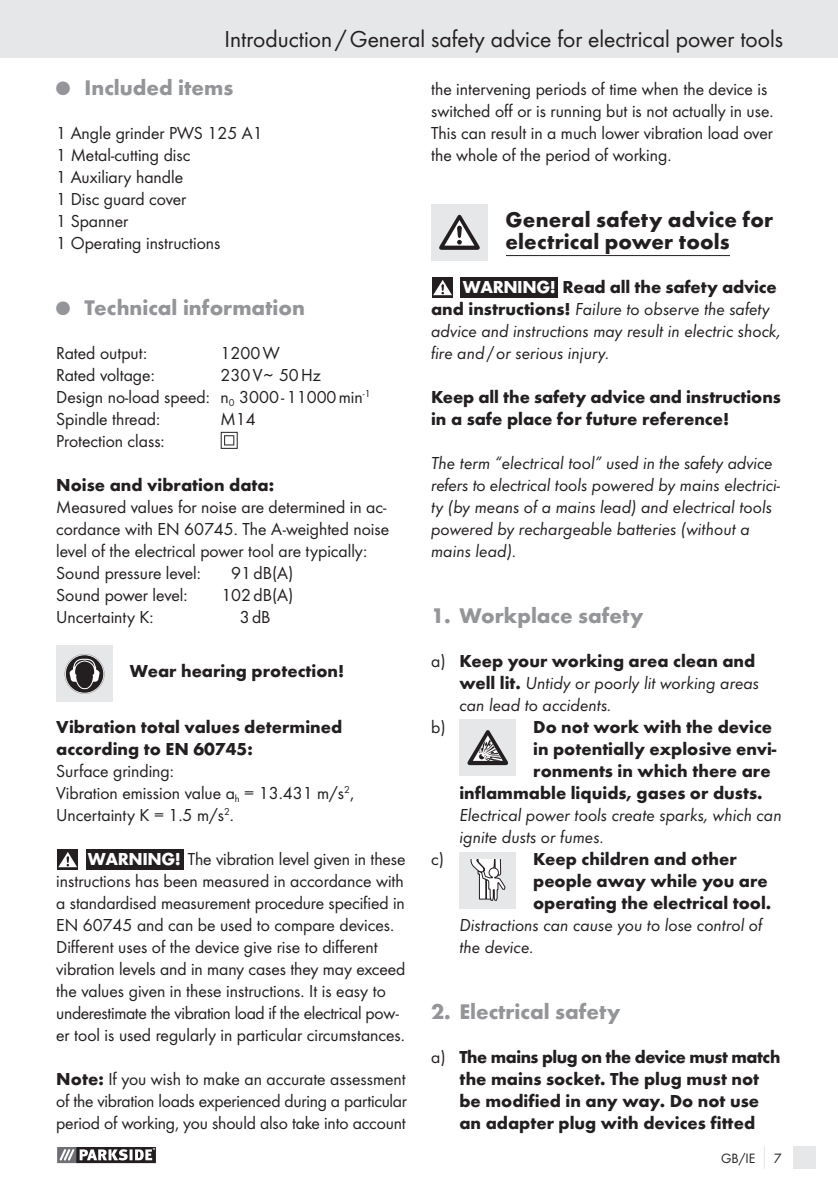
<style>
.page{position:relative;width:838px;height:1191px;background:#fff}
.page>*{position:absolute;margin:0;border:0;box-sizing:border-box;transform-origin:0 0}
.t1{font:24px "Futura Boo";color:#231f20}
.t2{font:700 22px "Futura";color:#939598}
.t3{font:700 22px/22px "Futura";letter-spacing:.005em;color:#231f20}
.t4{font:18px/22px "Futura Boo";color:#231f20}
.t5{font:700 18px/22px "Futura";color:#231f20}
.t6{font:18px/22px "Futura Boo Obl";color:#231f20}
.t7{font:14px "Futura Boo";color:#231f20}
.s1{font-family:"European Pi Three";font-weight:400;font-size:14px}
.s2{color:#fff}
.s3{font-family:"Futura";font-weight:700}
.s4{font-family:"Futura";font-weight:700;color:#fff}
.s5{font-family:"Futura Boo";font-weight:400}
</style>
<div class="page">
<div style="left:0;top:0;width:838px;height:58px;background:#e6e7e8"></div>
<div style="left:793px;top:1146px;width:23px;height:23px;background:#e6e7e8"></div>
<svg style="left:764px;top:1146px;width:1px;height:23px"></svg>
<svg style="left:57px;top:1163px;width:99px;height:1px"></svg>
<svg style="left:57px;top:1147px;width:99px;height:16px"></svg>
<svg style="left:221px;top:432px;width:17px;height:17px"></svg>
<div style="left:56px;top:646px;width:57px;height:56px;background:#e6e7e8"></div>
<svg style="left:65px;top:654px;width:39px;height:40px"></svg>
<svg style="left:57px;top:849px;width:21px;height:21px"></svg>
<svg style="left:58px;top:852px;width:19px;height:15px"></svg>
<div style="left:86px;top:849px;width:98px;height:21px;background:#231f20"></div>
<hr style="left:506px;top:255px;width:224px;height:1px;background:#231f20">
<div style="left:431px;top:204px;width:57px;height:57px;background:#e6e7e8"></div>
<svg style="left:439px;top:215px;width:41px;height:35px"></svg>
<svg style="left:432px;top:277px;width:21px;height:21px"></svg>
<svg style="left:433px;top:280px;width:19px;height:15px"></svg>
<div style="left:460px;top:277px;width:98px;height:21px;background:#231f20"></div>
<div style="left:459px;top:719px;width:57px;height:57px;background:#e6e7e8"></div>
<svg style="left:467px;top:730px;width:41px;height:35px"></svg>
<div style="left:459px;top:852px;width:57px;height:57px;background:#e6e7e8"></div>
<svg style="left:470px;top:860px;width:36px;height:41px"></svg>
<h1 class="t1" style="left:224px;top:28px;width:560px">Introduction / General safety advice for electrical power tools</h1>
<p class="t2" style="left:56px;top:79px;width:179px"><span class="s1">-</span> Included items</p>
<p class="t4" style="left:56px;top:123px;width:208px">1 Angle grinder PWS 125 A1<br>1 Metal-cutting disc<br>1 Auxiliary handle<br>1 Disc guard cover<br>1 Spanner<br>1 Operating instructions</p>
<p class="t4" style="left:431px;top:79px;width:344px">the intervening periods of time when the device is switched off or is running but is not actually in use.<br>This can result in a much lower vibration load over the whole of the period of working.</p>
<p class="t3" style="left:506px;top:210px;width:269px">General safety advice for electrical power tools</p>
<p class="t5" style="left:463px;top:277px;width:315px"><span class="s2">WARNING!</span> Read all the safety advice</p>
<p class="t6" style="left:431px;top:299px;width:352px"><span class="s3">and instructions!</span> Failure to observe the safety advice and instructions may result in electric shock, fire and / or serious injury.</p>
<p class="t5" style="left:431px;top:387px;width:351px">Keep all the safety advice and instructions in a safe place for future reference!</p>
<p class="t6" style="left:431px;top:453px;width:351px">The term “electrical tool” used in the safety advice refers to electrical tools powered by mains electrici&shy;ty (by means of a mains lead) and electrical tools powered by rechargeable batteries (without a mains lead).</p>
<p class="t2" style="left:56px;top:299px;width:250px"><span class="s1">-</span> Technical information</p>
<p class="t4" style="left:56px;top:343px;width:93px">Rated output:</p>
<p class="t4" style="left:221px;top:343px;width:61px">1200 W</p>
<p class="t4" style="left:56px;top:365px;width:100px">Rated voltage:</p>
<p class="t4" style="left:56px;top:365px;width:316px;text-indent:164px">230 V~ 50 Hz<br>Design no-load speed: n<sub>0</sub> 3000 - 11000 min<sup>-1<br></sup>Spindle thread:</p>
<p class="t4" style="left:221px;top:409px;width:37px">M14</p>
<p class="t4" style="left:56px;top:431px;width:110px">Protection class:</p>
<p class="t5" style="left:56px;top:475px;width:219px">Noise and vibration data:</p>
<p class="t4" style="left:56px;top:497px;width:334px">Measured values for noise are determined in ac&shy;cordance with EN 60745. The A-weighted noise level of the electrical power tool are typically:<br>Sound pressure level:</p>
<p class="t4" style="left:231px;top:563px;width:64px">91 dB(A)</p>
<p class="t4" style="left:56px;top:585px;width:133px">Sound power level:</p>
<p class="t4" style="left:221px;top:585px;width:74px">102 dB(A)</p>
<p class="t4" style="left:56px;top:607px;width:99px">Uncertainty K:</p>
<p class="t4" style="left:240px;top:607px;width:32px">3 dB</p>
<p class="t5" style="left:130px;top:661px;width:216px">Wear hearing protection!</p>
<p class="t5" style="left:56px;top:717px;width:287px">Vibration total values determined according to EN 60745:</p>
<p class="t4" style="left:56px;top:761px;width:299px">Surface grinding:<br>Vibration emission value a<sub>h</sub> = 13.431 m/s<sup>2</sup>,<br>Uncertainty K = 1.5 m/s<sup>2</sup>.</p>
<p class="t4" style="left:56px;top:849px;width:351px;text-indent:32px"><span class="s4">WARNING!</span> The vibration level given in these instructions has been measured in accordance with a standardised measurement procedure specified in EN 60745 and can be used to compare devices.<br>Different uses of the device give rise to different vibration levels and in many cases they may exceed the values given in these instructions. It is easy to underestimate the vibration load if the electrical pow&shy;er tool is used regularly in particular circumstances.</p>
<p class="t4" style="left:56px;top:1069px;width:352px;text-align:justify"><span class="s3">Note:</span> If you wish to make an accurate assessment of the vibration loads experienced during a particular period of working, you should also take into account</p>
<p class="t2" style="left:431px;top:607px;width:214px">1. Workplace safety</p>
<p class="t5" style="left:431px;top:651px;width:326px"><span class="s5">a)</span> Keep your working area clean and</p>
<p class="t6" style="left:459px;top:673px;width:301px"><span class="s3">well lit.</span> Untidy or poorly lit working areas can lead to accidents.</p>
<p class="t4" style="left:431px;top:717px;width:16px">b)</p>
<p class="t5" style="left:533px;top:717px;width:240px">Do not work with the device</p>
<p class="t5" style="left:533px;top:739px;width:245px">in potentially explosive envi-</p>
<p class="t5" style="left:533px;top:761px;width:239px">ronments in which there are</p>
<p class="t5" style="left:459px;top:783px;width:305px">inflammable liquids, gases or dusts.</p>
<p class="t6" style="left:459px;top:805px;width:324px">Electrical power tools create sparks, which can ignite dusts or fumes.</p>
<p class="t4" style="left:431px;top:849px;width:14px">c)</p>
<p class="t5" style="left:533px;top:849px;width:240px">Keep children and other people away while you are operating the electrical tool.</p>
<p class="t6" style="left:459px;top:915px;width:304px">Distractions can cause you to lose control of the device.</p>
<p class="t2" style="left:431px;top:1003px;width:191px">2. Electrical safety</p>
<p class="t5" style="left:431px;top:1047px;width:351px;text-align:center"><span class="s5">a)</span> The mains plug on the device must match the mains socket. The plug must not<br>be modified in any way. Do not use<br>an adapter plug with devices fitted</p>
<p class="t7" style="left:721px;top:1152px;width:36px">GB/IE</p>
<p class="t7" style="left:774px;top:1152px;width:9px">7</p>
</div>
